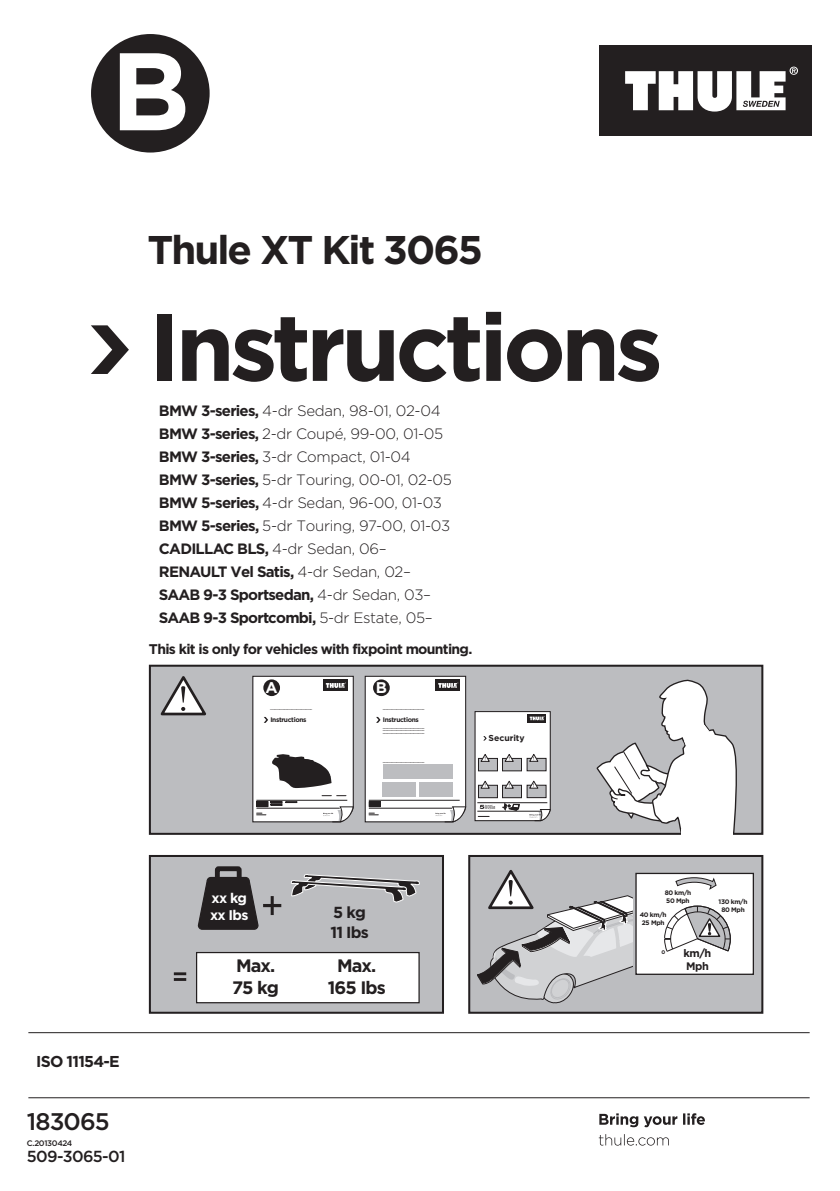
<style>
.page{position:relative;width:840px;height:1191px;background:#fff}
.page>*{position:absolute;margin:0;border:0;box-sizing:border-box;transform-origin:0 0}
.t1{font:700 110px "Thule";color:#fff}
.t2{font:700 94.6px "Thule";letter-spacing:-.05em;color:#231f20}
.t3{font:700 40px "Thule";letter-spacing:-.05em;color:#231f20}
.t4{font:500 24px "Thule";letter-spacing:-.04em;color:#231f20}
.t5{font:700 18px "Thule";letter-spacing:-.05em;color:#231f20}
.t6{font:500 16px "Thule";letter-spacing:-.04em;color:#231f20}
.t7{font:700 16px "Thule";letter-spacing:-.05em;color:#231f20}
.t8{font:700 15.8px "Thule";letter-spacing:-.05em;color:#231f20}
.t9{font:700 15.4px "Gotham";color:#fff}
.t10{font:300 15px "Thule";letter-spacing:-.02em;color:#231f20}
.t11{font:700 15px "Thule";letter-spacing:-.05em;color:#231f20}
.t12{font:700 14px "Thule";letter-spacing:-.05em;color:#231f20}
.t13{font:700 14px "Thule";letter-spacing:-.05em;color:#fff}
.t14{font:700 10.8px "Thule";color:#231f20}
.t15{font:700 8.6px "Gotham";color:#231f20}
.t16{font:500 8px "Thule";letter-spacing:-.04em;color:#231f20}
.t17{font:700 6.6px "Thule";letter-spacing:-.05em;color:#231f20}
.t18{font:700 5.2px "Thule";color:#231f20}
.t19{font:700 2.8px "Thule";color:#231f20}
.s1{font-weight:700}
.s2{font-weight:300}
</style>
<div class="page">
<hr style="left:28px;top:1032px;width:781px;height:1px;background:#231f20">
<hr style="left:28px;top:1097px;width:781px;height:1px;background:#231f20">
<svg style="left:91px;top:325px;width:38px;height:49px"></svg>
<svg style="left:598px;top:1134px;width:70px;height:11px"></svg>
<svg style="left:599px;top:1113px;width:105px;height:14px"></svg>
<div style="left:599px;top:45px;width:212px;height:91px;background:#231f20"></div>
<svg style="left:625px;top:67px;width:172px;height:45px"></svg>
<div style="left:91px;top:34px;width:118px;height:118px;background:#231f20;border-radius:50%"></div>
<div style="left:150px;top:665px;width:612px;height:169px;background:#bcbdc0"></div>
<div style="left:149px;top:664px;width:614px;height:171px;border:2px solid #231f20"></div>
<div style="left:469px;top:856px;width:293px;height:156px;background:#bcbdc0"></div>
<div style="left:468px;top:855px;width:295px;height:158px;border:2px solid #231f20"></div>
<div style="left:150px;top:856px;width:293px;height:156px;background:#bcbdc0"></div>
<div style="left:149px;top:855px;width:295px;height:158px;border:2px solid #231f20"></div>
<svg style="left:595px;top:679px;width:146px;height:155px"></svg>
<div style="left:681px;top:828px;width:51px;height:10px;background:#fff"></div>
<svg style="left:160px;top:676px;width:46px;height:40px"></svg>
<div style="left:215px;top:866px;width:26px;height:16px;border:5px solid #231f20"></div>
<svg style="left:197px;top:876px;width:84px;height:54px"></svg>
<svg style="left:174px;top:972px;width:12px;height:9px"></svg>
<div style="left:196px;top:952px;width:223px;height:50px;background:#fff"></div>
<div style="left:196px;top:952px;width:223px;height:51px;border:1px solid #231f20"></div>
<div style="left:635px;top:873px;width:118px;height:101px;background:#fff"></div>
<div style="left:635px;top:872px;width:118px;height:103px;border:1px solid #231f20"></div>
<svg style="left:477px;top:870px;width:253px;height:133px"></svg>
<svg style="left:290px;top:874px;width:129px;height:28px"></svg>
<svg style="left:474px;top:711px;width:76px;height:110px;background:#d6d6d7"></svg>
<svg style="left:252px;top:676px;width:101px;height:146px;background:#dad9da"></svg>
<div style="left:263px;top:679px;width:17px;height:17px;background:#231f20;border-radius:50%"></div>
<svg style="left:364px;top:676px;width:102px;height:146px;background:#ededed"></svg>
<div style="left:419px;top:782px;width:33px;height:15px;background:#bcbdc0"></div>
<div style="left:382px;top:782px;width:34px;height:15px;background:#bcbdc0"></div>
<div style="left:382px;top:764px;width:70px;height:15px;background:#bcbdc0"></div>
<div style="left:373px;top:679px;width:16px;height:17px;background:#231f20;border-radius:50%"></div>
<p class="t1" style="left:110px;top:26px;width:81px">B</p>
<p class="t3" style="left:147px;top:226px;width:337px">Thule XT Kit 3065</p>
<p class="t2" style="left:149px;top:291px;width:515px">Instructions</p>
<p class="t10" style="left:159px;top:401px;width:283px"><span class="s1">BMW 3-series,</span> 4-dr Sedan, 98-01, 02-04</p>
<p class="t10" style="left:159px;top:424px;width:286px"><span class="s1">BMW 3-series,</span> 2-dr Coupé, 99-00, 01-05</p>
<p class="t10" style="left:159px;top:447px;width:253px"><span class="s1">BMW 3-series,</span> 3-dr Compact, 01-04</p>
<p class="t10" style="left:159px;top:470px;width:294px"><span class="s1">BMW 3-series,</span> 5-dr Touring, 00-01, 02-05</p>
<p class="t10" style="left:159px;top:493px;width:284px"><span class="s1">BMW 5-series,</span> 4-dr Sedan, 96-00, 01-03</p>
<p class="t10" style="left:159px;top:516px;width:293px"><span class="s1">BMW 5-series,</span> 5-dr Touring, 97-00, 01-03</p>
<p class="t10" style="left:159px;top:539px;width:229px"><span class="s1">CADILLAC BLS,</span> 4-dr Sedan, 06–</p>
<p class="t11" style="left:159px;top:563px;width:253px">RENAULT Vel Satis, <span class="s2">4-dr Sedan, 02–</span></p>
<p class="t11" style="left:159px;top:586px;width:273px">SAAB 9-3 Sportsedan, <span class="s2">4-dr Sedan, 03–</span></p>
<p class="t11" style="left:159px;top:609px;width:275px">SAAB 9-3 Sportcombi, <span class="s2">5-dr Estate, 05–</span></p>
<p class="t12" style="left:149px;top:641px;width:325px">This kit is only for vehicles with fixpoint mounting.</p>
<p class="t9" style="left:265px;top:677px;width:14px">A</p>
<p class="t19" style="left:270px;top:706px;width:43px">___________________________</p>
<p class="t17" style="left:270px;top:716px;width:38px">Instructions</p>
<p class="t9" style="left:375px;top:677px;width:13px">B</p>
<p class="t19" style="left:382px;top:706px;width:43px">___________________________</p>
<p class="t17" style="left:382px;top:716px;width:38px">Instructions</p>
<p class="t19" style="left:382px;top:727px;width:43px">___________________________</p>
<p class="t15" style="left:488px;top:732px;width:38px">Security</p>
<p class="t8" style="left:36px;top:1052px;width:85px">ISO 11154-E</p>
<p class="t4" style="left:27px;top:1105px;width:84px">183065</p>
<p class="t16" style="left:27px;top:1137px;width:47px">C.20130424</p>
<p class="t6" style="left:27px;top:1145px;width:100px">509-3065-01</p>
<p class="t13" style="left:211px;top:890px;width:37px">xx kg</p>
<p class="t13" style="left:210px;top:907px;width:40px">xx Ibs</p>
<p class="t7" style="left:333px;top:903px;width:34px">5 kg</p>
<p class="t7" style="left:330px;top:922px;width:40px">11 Ibs</p>
<p class="t5" style="left:236px;top:954px;width:41px">Max.</p>
<p class="t5" style="left:232px;top:976px;width:48px">75 kg</p>
<p class="t5" style="left:337px;top:955px;width:41px">Max.</p>
<p class="t5" style="left:327px;top:976px;width:60px">165 Ibs</p>
<p class="t17" style="left:664px;top:888px;width:28px">80 km/h</p>
<p class="t17" style="left:666px;top:896px;width:25px">50 Mph</p>
<p class="t17" style="left:639px;top:910px;width:28px">40 km/h</p>
<p class="t17" style="left:641px;top:918px;width:24px">25 Mph</p>
<p class="t17" style="left:718px;top:897px;width:30px">130 km/h</p>
<p class="t17" style="left:721px;top:905px;width:25px">80 Mph</p>
<p class="t18" style="left:661px;top:949px;width:5px">0</p>
<p class="t14" style="left:683px;top:946px;width:29px">km/h</p>
<p class="t14" style="left:686px;top:959px;width:24px">Mph</p>
</div>
